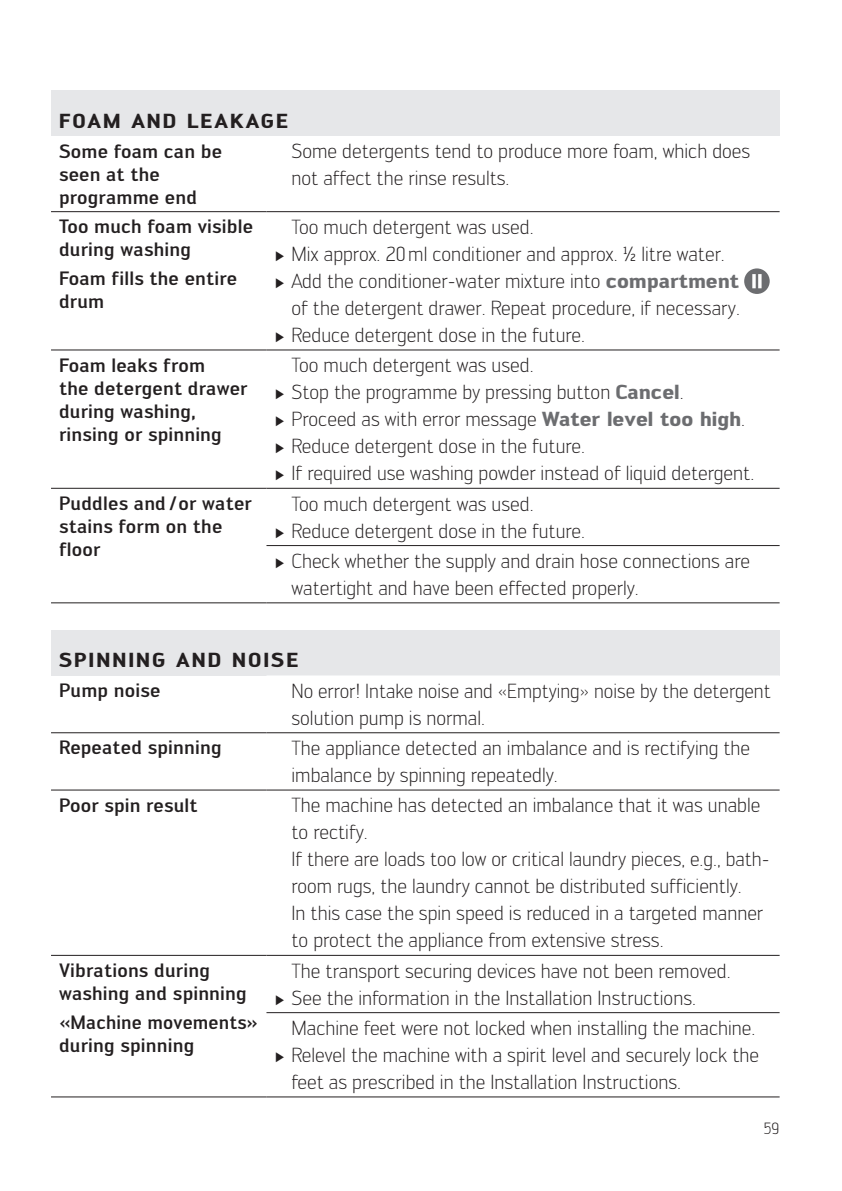
<style>
.page{position:relative;width:842px;height:1191px;background:#fff}
.page>*{position:absolute;margin:0;border:0;box-sizing:border-box;transform-origin:0 0}
.t1{font:300 20px/27px "Engel";color:#231f20}
.t2{font:700 20px "Engel";letter-spacing:.1em;color:#231f20}
.t3{font:500 19px/23px "Engel";letter-spacing:.01em;color:#231f20}
.t4{font:300 16px "Engel";color:#231f20}
.s1{font-family:"Century";font-weight:400;font-size:14px}
.s2{font-weight:700;color:#6c6d70}
</style>
<div class="page">
<div style="left:51px;top:91px;width:729px;height:45px;background:#e6e7e9"></div>
<svg style="left:266px;top:212px;width:514px;height:335px"></svg>
<hr style="left:51px;top:211px;width:215px;height:1px;background:#231f20">
<hr style="left:266px;top:211px;width:514px;height:1px;background:#231f20">
<hr style="left:51px;top:350px;width:215px;height:1px;background:#231f20">
<hr style="left:266px;top:350px;width:514px;height:1px;background:#231f20">
<hr style="left:51px;top:488px;width:215px;height:1px;background:#231f20">
<hr style="left:266px;top:488px;width:514px;height:1px;background:#231f20">
<hr style="left:266px;top:545px;width:514px;height:1px;background:#231f20">
<hr style="left:51px;top:602px;width:215px;height:1px;background:#231f20">
<hr style="left:266px;top:602px;width:514px;height:1px;background:#231f20">
<div style="left:744px;top:268px;width:26px;height:26px;background:#6c6d70;border-radius:50%"></div>
<svg style="left:752px;top:274px;width:4px;height:14px"></svg>
<hr style="left:758px;top:274px;width:3px;height:14px;background:#fff">
<div style="left:51px;top:630px;width:729px;height:45px;background:#e6e7e9"></div>
<svg style="left:266px;top:675px;width:514px;height:339px"></svg>
<hr style="left:51px;top:732px;width:215px;height:1px;background:#231f20">
<hr style="left:266px;top:732px;width:514px;height:1px;background:#231f20">
<hr style="left:51px;top:789px;width:215px;height:1px;background:#231f20">
<hr style="left:266px;top:789px;width:514px;height:1px;background:#231f20">
<hr style="left:51px;top:955px;width:215px;height:1px;background:#231f20">
<hr style="left:266px;top:955px;width:514px;height:1px;background:#231f20">
<hr style="left:266px;top:1012px;width:514px;height:1px;background:#231f20">
<hr style="left:51px;top:1096px;width:215px;height:1px;background:#231f20">
<hr style="left:266px;top:1096px;width:514px;height:1px;background:#231f20">
<p class="t2" style="left:59px;top:109px;width:230px">FOAM AND LEAKAGE</p>
<p class="t3" style="left:59px;top:139px;width:164px">Some foam can be seen at the programme end</p>
<p class="t1" style="left:291px;top:138px;width:460px">Some detergents tend to produce more foam, which does not affect the rinse results.</p>
<p class="t3" style="left:59px;top:215px;width:195px">Too much foam visible during washing</p>
<p class="t3" style="left:59px;top:267px;width:180px">Foam fills the entire drum</p>
<p class="t1" style="left:291px;top:213px;width:244px">Too much detergent was used.</p>
<p class="t1" style="left:274px;top:240px;width:452px"><span class="s1">►</span> Mix approx. 20 ml conditioner and approx. ½ litre water.</p>
<p class="t1" style="left:274px;top:267px;width:466px"><span class="s1">►</span> Add the conditioner-water mixture into <span class="s2">compartment</span></p>
<p class="t1" style="left:291px;top:294px;width:450px">of the detergent drawer. Repeat procedure, if necessary.</p>
<p class="t1" style="left:274px;top:321px;width:312px"><span class="s1">►</span> Reduce detergent dose in the future.</p>
<p class="t3" style="left:59px;top:353px;width:190px">Foam leaks from<br>the detergent drawer during washing, rinsing or spinning</p>
<p class="t1" style="left:274px;top:352px;width:481px;text-indent:17px">Too much detergent was used.<br><span class="s1">►</span> Stop the programme by pressing button <span class="s2">Cancel</span>.<br><span class="s1">►</span> Proceed as with error message <span class="s2">Water level too high</span>. <span class="s1">►</span> Reduce detergent dose in the future.<br><span class="s1">►</span> If required use washing powder instead of liquid detergent.</p>
<p class="t3" style="left:59px;top:491px;width:194px">Puddles and / or water stains form on the floor</p>
<p class="t1" style="left:274px;top:490px;width:312px;text-indent:17px">Too much detergent was used.<br><span class="s1">►</span> Reduce detergent dose in the future.</p>
<p class="t1" style="left:291px;top:547px;width:460px;text-indent:-17px"><span class="s1">►</span> Check whether the supply and drain hose connections are watertight and have been effected properly.</p>
<p class="t2" style="left:59px;top:648px;width:241px">SPINNING AND NOISE</p>
<p class="t3" style="left:59px;top:679px;width:103px">Pump noise</p>
<p class="t1" style="left:291px;top:677px;width:481px">No error! Intake noise and «Emptying» noise by the detergent solution pump is normal.</p>
<p class="t3" style="left:59px;top:736px;width:164px">Repeated spinning</p>
<p class="t1" style="left:291px;top:734px;width:460px">The appliance detected an imbalance and is rectifying the imbalance by spinning repeatedly.</p>
<p class="t3" style="left:59px;top:793px;width:140px">Poor spin result</p>
<p class="t1" style="left:291px;top:792px;width:480px">The machine has detected an imbalance that it was unable to rectify.<br>If there are loads too low or critical laundry pieces, e.g., bath&shy;room rugs, the laundry cannot be distributed sufficiently.<br>In this case the spin speed is reduced in a targeted manner to protect the appliance from extensive stress.</p>
<p class="t3" style="left:59px;top:958px;width:189px">Vibrations during washing and spinning</p>
<p class="t3" style="left:59px;top:1010px;width:201px">«Machine movements» during spinning</p>
<p class="t1" style="left:274px;top:957px;width:458px;text-indent:17px">The transport securing devices have not been removed. <span class="s1">►</span> See the information in the Installation Instructions.</p>
<p class="t1" style="left:291px;top:1014px;width:465px">Machine feet were not locked when installing the machine.</p>
<p class="t1" style="left:274px;top:1041px;width:486px"><span class="s1">►</span> Relevel the machine with a spirit level and securely lock the</p>
<p class="t1" style="left:291px;top:1068px;width:391px">feet as prescribed in the Installation Instructions.</p>
<p class="t4" style="left:763px;top:1119px;width:18px">59</p>
</div>
